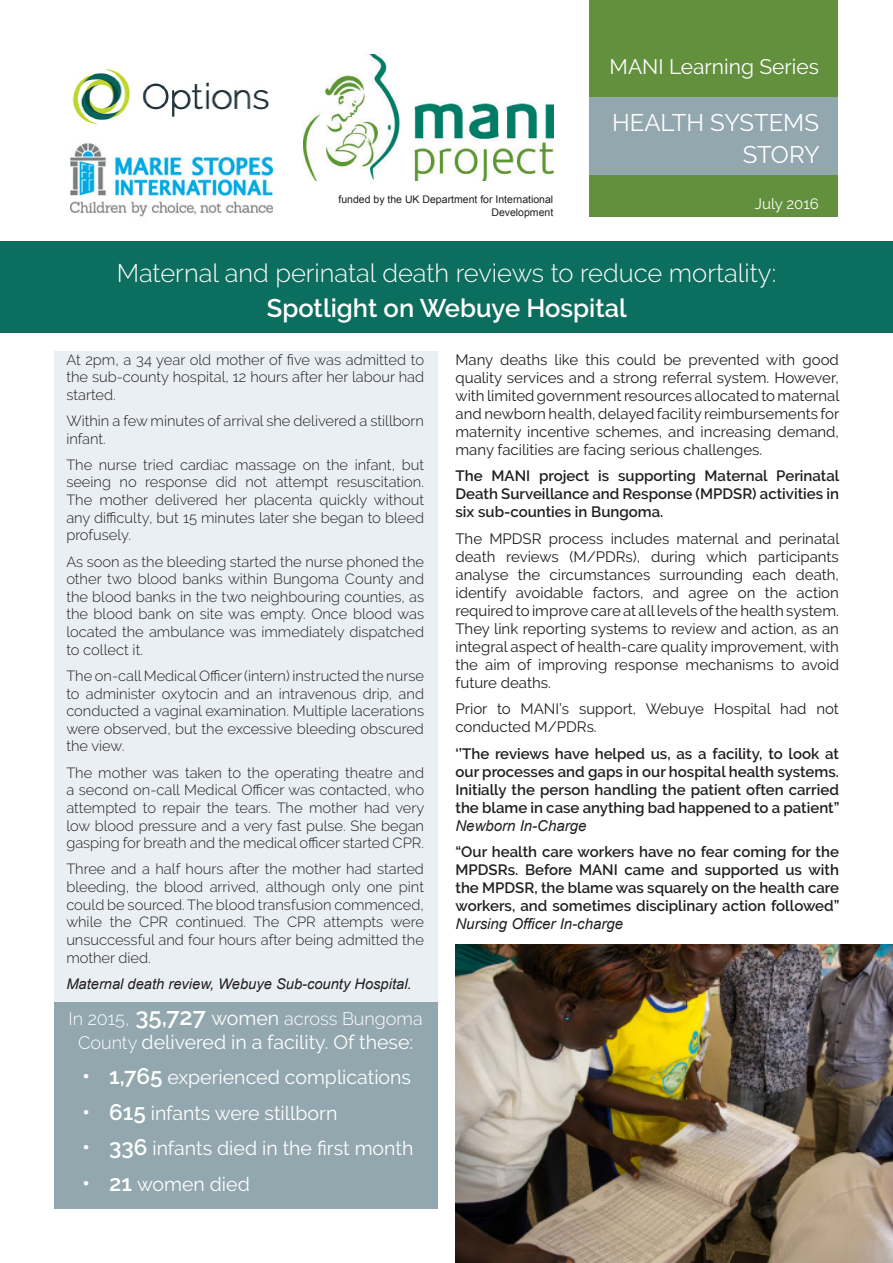
<style>
.page{position:relative;width:893px;height:1263px;background:#fff}
.page>*{position:absolute;margin:0;border:0;box-sizing:border-box;transform-origin:0 0}
.t1{font:300 25.5px "Raleway";color:#fff}
.t2{font:600 25.5px "Raleway";color:#fff}
.t3{font:24px/31.3px "Raleway";color:#fff;text-align:right}
.t4{font:21px "Raleway";color:#fff}
.t5{font:19.5px "Raleway";color:#fff}
.t6{font:300 18px "Raleway";color:#fff}
.t7{font:15px/18px "Raleway";color:#231f20;text-align:justify}
.t8{font:600 15px/18px "Raleway";color:#231f20;text-align:justify}
.t9{font:15px "Raleway";color:#fff}
.t10{font:300 14.7px/17.7px "Raleway";color:#231f20;text-align:justify}
.t11{font:italic 14.7px "Arial";color:#231f20}
.t12{font:10.5px/12.6px "Arial";color:#231f20;text-align:right}
.s1{font-weight:600;font-size:24px}
.s2{font-weight:400;font-size:19.5px}
.s3{font-weight:300;font-size:18px}
.s4{font-weight:600;font-size:22.5px}
.s5{font-family:"Arial";font-weight:400;font-style:italic}
</style>
<div class="page">
<div style="left:54px;top:351px;width:383px;height:784px;background:#e9eff3"></div>
<img style="left:72px;top:69px;width:198px;height:56px">
<img style="left:304px;top:54px;width:249px;height:127px">
<img style="left:71px;top:143px;width:202px;height:74px">
<div style="left:0;top:241px;width:893px;height:92px;background:#0c6e5e"></div>
<div style="left:54px;top:1003px;width:383px;height:206px;background:#92a7ae"></div>
<div style="left:589px;top:0;width:249px;height:217px;background:#62903d"></div>
<div style="left:589px;top:97px;width:249px;height:78px;background:#92a7ae"></div>
<img style="left:455px;top:944px;width:438px;height:319px">
<p class="t12" style="left:338px;top:193px;width:216px">funded by the UK Department for International<br>Development</p>
<p class="t4" style="left:610px;top:54px;width:211px">MANI Learning Series</p>
<p class="t3" style="left:612px;top:107px;width:209px">HEALTH SYSTEMS<br>STORY</p>
<p class="t9" style="left:755px;top:195px;width:66px">July 2016</p>
<p class="t1" style="left:117px;top:258px;width:661px">Maternal and perinatal death reviews to reduce mortality:</p>
<p class="t2" style="left:267px;top:293px;width:361px">Spotlight on Webuye Hospital</p>
<p class="t10" style="left:66px;top:350px;width:359px">At 2pm, a 34 year old mother of five was admitted to the sub-county hospital, 12 hours after her labour had started.</p>
<p class="t10" style="left:66px;top:412px;width:359px">Within a few minutes of arrival she delivered a stillborn infant.</p>
<p class="t10" style="left:66px;top:456px;width:359px">The nurse tried cardiac massage on the infant, but seeing no response did not attempt resuscitation.<br>The mother delivered her placenta quickly without any difficulty, but 15 minutes later she began to bleed profusely.</p>
<p class="t10" style="left:66px;top:552px;width:359px">As soon as the bleeding started the nurse phoned the other two blood banks within Bungoma County and the blood banks in the two neighbouring counties, as the blood bank on site was empty. Once blood was located the ambulance was immediately dispatched to collect it.</p>
<p class="t10" style="left:66px;top:667px;width:359px">The on-call Medical Officer (intern) instructed the nurse to administer oxytocin and an intravenous drip, and conducted a vaginal examination. Multiple lacerations were observed, but the excessive bleeding obscured the view.</p>
<p class="t10" style="left:66px;top:763px;width:360px">The mother was taken to the operating theatre and a second on-call Medical Officer was contacted, who attempted to repair the tears. The mother had very low blood pressure and a very fast pulse. She began gasping for breath and the medical officer started CPR.</p>
<p class="t10" style="left:66px;top:860px;width:359px">Three and a half hours after the mother had started bleeding, the blood arrived, although only one pint could be sourced. The blood transfusion commenced, while the CPR continued. The CPR attempts were unsuccessful and four hours after being admitted the mother died.</p>
<p class="t11" style="left:66px;top:974px;width:347px">Maternal death review, Webuye Sub-county Hospital.</p>
<p class="t6" style="left:69px;top:1008px;width:356px">In 2015, <span class="s1">35,727</span> <span class="s2">women</span> across Bungoma</p>
<p class="t5" style="left:78px;top:1030px;width:337px"><span class="s3">County</span> delivered in a facility. Of these:</p>
<p class="t5" style="left:82px;top:1066px;width:330px"><span class="s4">• 1,765</span> experienced complications</p>
<p class="t5" style="left:82px;top:1101px;width:257px"><span class="s4">• 615</span> infants were stillborn</p>
<p class="t5" style="left:82px;top:1137px;width:333px"><span class="s4">• 336</span> infants died in the first month</p>
<p class="t5" style="left:82px;top:1172px;width:169px"><span class="s4">• 21</span> women died</p>
<p class="t7" style="left:455px;top:351px;width:385px">Many deaths like this could be prevented with good quality services and a strong referral system. However, with limited government resources allocated to maternal and newborn health, delayed facility reimbursements for maternity incentive schemes, and increasing demand, many facilities are facing serious challenges.</p>
<p class="t8" style="left:455px;top:467px;width:385px">The MANI project is supporting Maternal Perinatal Death Surveillance and Response (MPDSR) activities in six sub-counties in Bungoma.</p>
<p class="t7" style="left:455px;top:530px;width:385px">The MPDSR process includes maternal and perinatal death reviews (M/PDRs), during which participants analyse the circumstances surrounding each death, identify avoidable factors, and agree on the action required to improve care at all levels of the health system.<br>They link reporting systems to review and action, as an integral aspect of health-care quality improvement, with the aim of improving response mechanisms to avoid future deaths.</p>
<p class="t7" style="left:455px;top:700px;width:385px">Prior to MANI’s support, Webuye Hospital had not conducted M/PDRs.</p>
<p class="t8" style="left:455px;top:745px;width:385px">‘’The reviews have helped us, as a facility, to look at our processes and gaps in our hospital health systems.<br>Initially the person handling the patient often carried the blame in case anything bad happened to a patient” <span class="s5">Newborn In-Charge</span></p>
<p class="t8" style="left:455px;top:843px;width:385px">“Our health care workers have no fear coming for the MPDSRs. Before MANI came and supported us with the MPDSR, the blame was squarely on the health care workers, and sometimes disciplinary action followed” <span class="s5">Nursing Officer In-charge</span></p>
</div>
